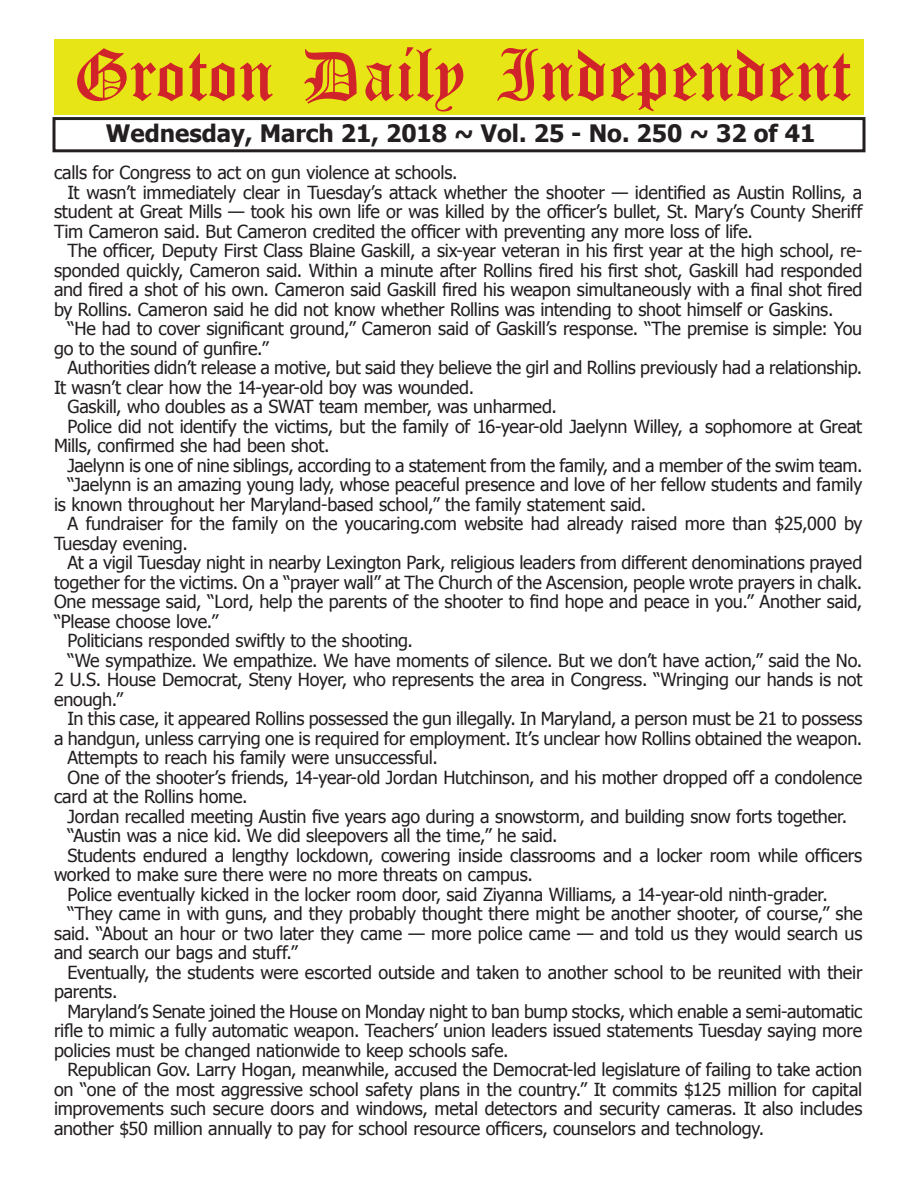
<style>
.page{position:relative;width:918px;height:1188px;background:#fff}
.page>*{position:absolute;margin:0;border:0;box-sizing:border-box;transform-origin:0 0}
.t1{font:54px "Old English Five";color:#d1232a}
.t2{font:700 24px "Tahoma";color:#231f20}
.t3{font:18px "Tahoma";letter-spacing:-.01em;color:#231f20}
</style>
<div class="page">
<div style="left:52px;top:117px;width:814px;height:35px;border:3px solid #231f20"></div>
<div style="left:54px;top:40px;width:810px;height:75px;background:#e7e515"></div>
<h1 class="t1" style="left:73px;top:50px;width:779px">Groton Daily Independent</h1>
<h2 class="t2" style="left:106px;top:116px;width:711px">Wednesday, March 21, 2018 ~ Vol. 25 - No. 250 ~ 32 of 41</h2>
<p class="t3" style="left:54px;top:161px;width:405px">calls for Congress to act on gun violence at schools.</p>
<p class="t3" style="left:68px;top:180px;width:796px">It wasn’t immediately clear in Tuesday’s attack whether the shooter — identified as Austin Rollins, a</p>
<p class="t3" style="left:54px;top:200px;width:810px">student at Great Mills — took his own life or was killed by the officer’s bullet, St. Mary’s County Sheriff</p>
<p class="t3" style="left:54px;top:219px;width:701px">Tim Cameron said. But Cameron credited the officer with preventing any more loss of life.</p>
<p class="t3" style="left:68px;top:239px;width:796px">The officer, Deputy First Class Blaine Gaskill, a six-year veteran in his first year at the high school, re-</p>
<p class="t3" style="left:54px;top:258px;width:810px">sponded quickly, Cameron said. Within a minute after Rollins fired his first shot, Gaskill had responded</p>
<p class="t3" style="left:54px;top:278px;width:810px">and fired a shot of his own. Cameron said Gaskill fired his weapon simultaneously with a final shot fired</p>
<p class="t3" style="left:54px;top:297px;width:781px">by Rollins. Cameron said he did not know whether Rollins was intending to shoot himself or Gaskins.</p>
<p class="t3" style="left:68px;top:317px;width:796px">“He had to cover significant ground,” Cameron said of Gaskill’s response. “The premise is simple: You</p>
<p class="t3" style="left:54px;top:336px;width:216px">go to the sound of gunfire.”</p>
<p class="t3" style="left:68px;top:356px;width:796px">Authorities didn’t release a motive, but said they believe the girl and Rollins previously had a relationship.</p>
<p class="t3" style="left:54px;top:375px;width:422px">It wasn’t clear how the 14-year-old boy was wounded.</p>
<p class="t3" style="left:68px;top:395px;width:491px">Gaskill, who doubles as a SWAT team member, was unharmed.</p>
<p class="t3" style="left:68px;top:414px;width:796px">Police did not identify the victims, but the family of 16-year-old Jaelynn Willey, a sophomore at Great</p>
<p class="t3" style="left:54px;top:434px;width:277px">Mills, confirmed she had been shot.</p>
<p class="t3" style="left:68px;top:453px;width:796px">Jaelynn is one of nine siblings, according to a statement from the family, and a member of the swim team.</p>
<p class="t3" style="left:68px;top:473px;width:796px">“Jaelynn is an amazing young lady, whose peaceful presence and love of her fellow students and family</p>
<p class="t3" style="left:54px;top:492px;width:594px">is known throughout her Maryland-based school,” the family statement said.</p>
<p class="t3" style="left:68px;top:512px;width:797px">A fundraiser for the family on the youcaring.com website had already raised more than $25,000 by</p>
<p class="t3" style="left:54px;top:531px;width:135px">Tuesday evening.</p>
<p class="t3" style="left:68px;top:551px;width:796px">At a vigil Tuesday night in nearby Lexington Park, religious leaders from different denominations prayed</p>
<p class="t3" style="left:54px;top:570px;width:810px">together for the victims. On a “prayer wall” at The Church of the Ascension, people wrote prayers in chalk.</p>
<p class="t3" style="left:54px;top:590px;width:810px">One message said, “Lord, help the parents of the shooter to find hope and peace in you.” Another said,</p>
<p class="t3" style="left:54px;top:609px;width:166px">“Please choose love.”</p>
<p class="t3" style="left:68px;top:629px;width:347px">Politicians responded swiftly to the shooting.</p>
<p class="t3" style="left:68px;top:648px;width:796px">“We sympathize. We empathize. We have moments of silence. But we don’t have action,” said the No.</p>
<p class="t3" style="left:54px;top:668px;width:810px">2 U.S. House Democrat, Steny Hoyer, who represents the area in Congress. “Wringing our hands is not</p>
<p class="t3" style="left:54px;top:687px;width:71px">enough.”</p>
<p class="t3" style="left:68px;top:707px;width:796px">In this case, it appeared Rollins possessed the gun illegally. In Maryland, a person must be 21 to possess</p>
<p class="t3" style="left:54px;top:726px;width:810px">a handgun, unless carrying one is required for employment. It’s unclear how Rollins obtained the weapon.</p>
<p class="t3" style="left:68px;top:746px;width:372px">Attempts to reach his family were unsuccessful.</p>
<p class="t3" style="left:68px;top:765px;width:796px">One of the shooter’s friends, 14-year-old Jordan Hutchinson, and his mother dropped off a condolence</p>
<p class="t3" style="left:54px;top:784px;width:195px">card at the Rollins home.</p>
<p class="t3" style="left:68px;top:804px;width:781px">Jordan recalled meeting Austin five years ago during a snowstorm, and building snow forts together.</p>
<p class="t3" style="left:68px;top:823px;width:492px">“Austin was a nice kid. We did sleepovers all the time,” he said.</p>
<p class="t3" style="left:68px;top:843px;width:796px">Students endured a lengthy lockdown, cowering inside classrooms and a locker room while officers</p>
<p class="t3" style="left:54px;top:862px;width:480px">worked to make sure there were no more threats on campus.</p>
<p class="t3" style="left:68px;top:882px;width:762px">Police eventually kicked in the locker room door, said Ziyanna Williams, a 14-year-old ninth-grader.</p>
<p class="t3" style="left:68px;top:901px;width:797px">“They came in with guns, and they probably thought there might be another shooter, of course,” she</p>
<p class="t3" style="left:54px;top:921px;width:810px">said. “About an hour or two later they came — more police came — and told us they would search us</p>
<p class="t3" style="left:54px;top:940px;width:245px">and search our bags and stuff.”</p>
<p class="t3" style="left:68px;top:960px;width:797px">Eventually, the students were escorted outside and taken to another school to be reunited with their</p>
<p class="t3" style="left:54px;top:979px;width:65px">parents.</p>
<p class="t3" style="left:68px;top:999px;width:796px">Maryland’s Senate joined the House on Monday night to ban bump stocks, which enable a semi-automatic</p>
<p class="t3" style="left:54px;top:1018px;width:810px">rifle to mimic a fully automatic weapon. Teachers’ union leaders issued statements Tuesday saying more</p>
<p class="t3" style="left:54px;top:1038px;width:456px">policies must be changed nationwide to keep schools safe.</p>
<p class="t3" style="left:68px;top:1057px;width:796px">Republican Gov. Larry Hogan, meanwhile, accused the Democrat-led legislature of failing to take action</p>
<p class="t3" style="left:54px;top:1077px;width:810px">on “one of the most aggressive school safety plans in the country.” It commits $125 million for capital</p>
<p class="t3" style="left:54px;top:1096px;width:810px">improvements such secure doors and windows, metal detectors and security cameras. It also includes</p>
<p class="t3" style="left:54px;top:1116px;width:712px">another $50 million annually to pay for school resource officers, counselors and technology.</p>
</div>
